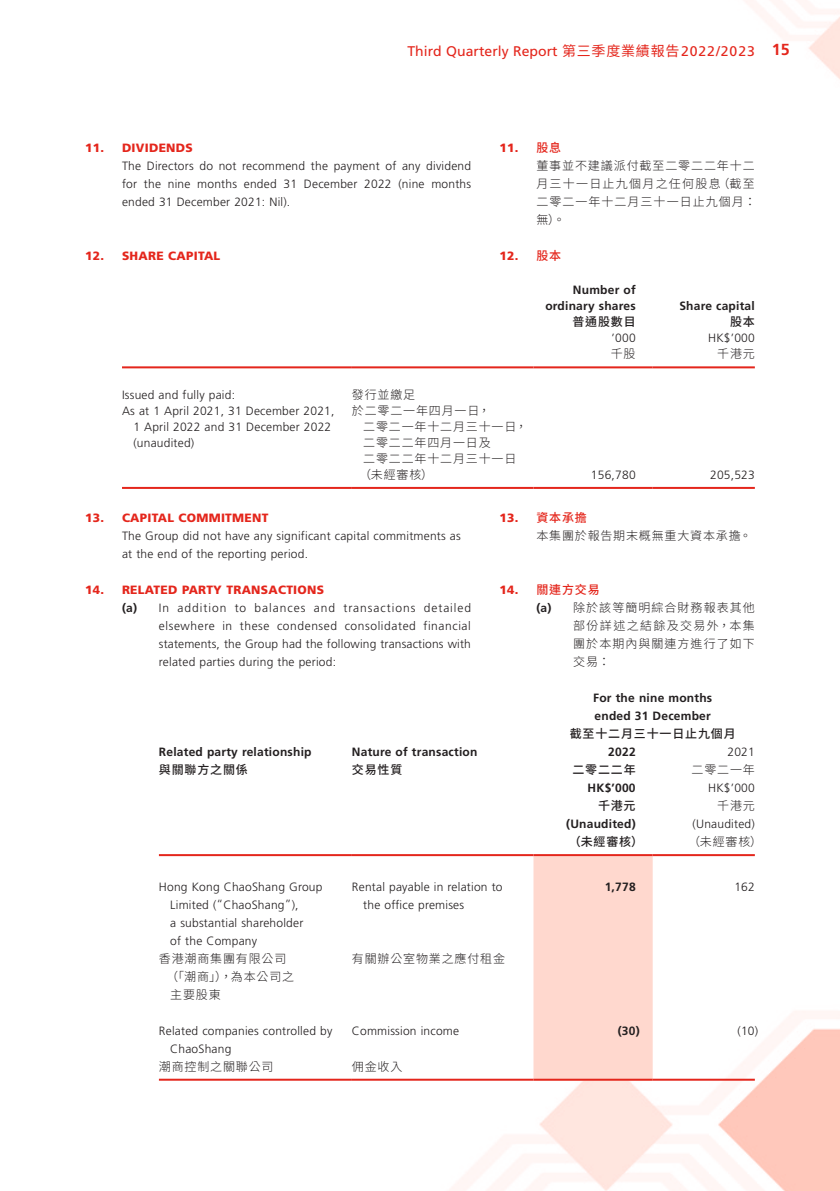
<style>
.page{position:relative;width:840px;height:1191px;background:#fff}
.page>*{position:absolute;margin:0;border:0;box-sizing:border-box;transform-origin:0 0}
.t1{font:14px "Frutiger LT Std";letter-spacing:.005em;color:#e4261c}
.Notes{font:300 12px/18px "Frutiger LT Std";letter-spacing:.02em;color:#231f20}
.Notes-2{font:300 12px/18px "Source Han Sans TC";letter-spacing:.07em;color:#231f20;text-align:justify}
.Notes-3{font:700 12px/18px "Frutiger LT Std";letter-spacing:.02em;color:#231f20}
.Notes_HD1{font:900 12px "Frutiger LT Std";letter-spacing:.02em;color:#e4261c}
.C_Notes{font:300 12px/18px "Source Han Sans TC";letter-spacing:.075em;color:#231f20}
.Notes-4{font:500 12px "Source Han Sans TC";letter-spacing:.07em;color:#231f20}
.C_Notes_HD1{font:900 12px "Frutiger LT Std";color:#e4261c}
.Notes_HD1-2{font:500 12px "Source Han Sans TC";letter-spacing:.07em;color:#e4261c}
.C_Notes_HD1-2{font:500 12px "Source Han Sans TC";color:#e4261c}
.s1{font-family:"Source Han Sans TC"}
.s2{font-weight:700;font-size:16px}
.s3{font-family:"Source Han Sans TC";font-weight:500}
.s4{font-weight:700}
.s5{font-family:"Frutiger LT Std";font-weight:900}
.s6{font-family:"Frutiger LT Std";font-weight:700}
</style>
<div class="page">
<img style="left:122px;top:0;width:717px;height:1191px">
<hr style="left:122px;top:366px;width:229px;height:2px;background:#e4261c">
<hr style="left:351px;top:366px;width:182px;height:2px;background:#e4261c">
<hr style="left:533px;top:366px;width:119px;height:2px;background:#e4261c">
<hr style="left:652px;top:366px;width:102px;height:2px;background:#e4261c">
<hr style="left:122px;top:487px;width:229px;height:2px;background:#e4261c">
<hr style="left:351px;top:487px;width:182px;height:2px;background:#e4261c">
<hr style="left:533px;top:487px;width:119px;height:2px;background:#e4261c">
<hr style="left:652px;top:487px;width:102px;height:2px;background:#e4261c">
<div style="left:533px;top:856px;width:119px;height:222px;background:#ffd8ce"></div>
<hr style="left:159px;top:854px;width:192px;height:2px;background:#e4261c">
<hr style="left:351px;top:854px;width:182px;height:2px;background:#e4261c">
<hr style="left:533px;top:854px;width:119px;height:2px;background:#e4261c">
<hr style="left:652px;top:854px;width:102px;height:2px;background:#e4261c">
<hr style="left:159px;top:1078px;width:192px;height:2px;background:#e4261c">
<hr style="left:351px;top:1078px;width:182px;height:2px;background:#e4261c">
<hr style="left:533px;top:1078px;width:119px;height:2px;background:#e4261c">
<hr style="left:652px;top:1078px;width:102px;height:2px;background:#e4261c">
<p class="t1" style="left:407px;top:43px;width:384px">Third Quarterly Report <span class="s1">第三季度業績報告</span>2022/2023 <span class="s2">15</span></p>
<p class="Notes_HD1" style="left:85px;top:141px;width:109px">11. DIVIDENDS</p>
<p class="Notes" style="left:122px;top:157px;width:350px;text-align:justify">The Directors do not recommend the payment of any dividend for the nine months ended 31 December 2022 (nine months ended 31 December 2021: Nil).</p>
<p class="Notes_HD1" style="left:85px;top:249px;width:137px">12. SHARE CAPITAL</p>
<p class="C_Notes_HD1" style="left:499px;top:141px;width:63px">11. <span class="s3">股息</span></p>
<p class="C_Notes" style="left:536px;top:157px;width:221px">董事並不建議派付截至二零二二年十二月三十一日止九個月之任何股息（截至二零二一年十二月三十一日止九個月：無）。</p>
<p class="C_Notes_HD1" style="left:499px;top:249px;width:63px">12. <span class="s3">股本</span></p>
<p class="Notes-3" style="left:572px;top:281px;width:64px">Number of</p>
<p class="Notes-3" style="left:545px;top:297px;width:92px">ordinary shares</p>
<p class="Notes-3" style="left:679px;top:297px;width:77px">Share capital</p>
<p class="Notes-4" style="left:572px;top:315px;width:65px">普通股數目</p>
<p class="Notes-4" style="left:729px;top:315px;width:26px">股本</p>
<p class="Notes" style="left:611px;top:329px;width:26px">’000</p>
<p class="Notes" style="left:707px;top:329px;width:48px">HK$’000</p>
<p class="Notes-2" style="left:610px;top:345px;width:26px">千股</p>
<p class="Notes-2" style="left:716px;top:345px;width:39px">千港元</p>
<p class="Notes" style="left:122px;top:386px;width:114px">Issued and fully paid:</p>
<p class="Notes-2" style="left:351px;top:386px;width:65px">發行並繳足</p>
<p class="Notes" style="left:133px;top:403px;width:202px;line-height:16px;text-indent:-11px">As at 1 April 2021, 31 December 2021,<br>1 April 2022 and 31 December 2022 (unaudited)</p>
<p class="Notes-2" style="left:351px;top:402px;width:140px">於二零二一年四月一日，</p>
<p class="Notes-2" style="left:363px;top:418px;width:165px">二零二一年十二月三十一日，</p>
<p class="Notes-2" style="left:363px;top:434px;width:129px">二零二二年四月一日及</p>
<p class="Notes-2" style="left:363px;top:450px;width:154px">二零二二年十二月三十一日</p>
<p class="Notes-2" style="left:359px;top:466px;width:76px">（未經審核）</p>
<p class="Notes" style="left:590px;top:466px;width:46px">156,780</p>
<p class="Notes" style="left:709px;top:466px;width:46px">205,523</p>
<p class="Notes_HD1" style="left:85px;top:510px;width:185px">13. CAPITAL COMMITMENT</p>
<p class="Notes" style="left:122px;top:527px;width:340px">The Group did not have any significant capital commitments as</p>
<p class="Notes" style="left:122px;top:545px;width:187px">at the end of the reporting period.</p>
<p class="Notes_HD1" style="left:85px;top:582px;width:240px">14. RELATED PARTY TRANSACTIONS</p>
<p class="Notes" style="left:159px;top:599px;width:314px;text-align:justify;text-indent:-37px"><span class="s4">(a)</span> In addition to balances and transactions detailed elsewhere in these condensed consolidated financial statements, the Group had the following transactions with related parties during the period:</p>
<p class="C_Notes_HD1-2" style="left:499px;top:511px;width:89px"><span class="s5">13.</span> 資本承擔</p>
<p class="C_Notes" style="left:536px;top:527px;width:216px">本集團於報告期末概無重大資本承擔。</p>
<p class="Notes_HD1-2" style="left:499px;top:583px;width:102px"><span class="s5">14.</span> 關連方交易</p>
<p class="Notes-2" style="left:573px;top:599px;width:183px;text-indent:-37px"><span class="s6">(a)</span> 除於該等簡明綜合財務報表其他部份詳述之結餘及交易外，本集團於本期內與關連方進行了如下交易：</p>
<p class="Notes-3" style="left:593px;top:689px;width:120px">For the nine months ended 31 December</p>
<p class="Notes-4" style="left:569px;top:727px;width:167px">截至十二月三十一日止九個月</p>
<p class="Notes-3" style="left:159px;top:743px;width:154px">Related party relationship</p>
<p class="Notes-3" style="left:351px;top:743px;width:127px">Nature of transaction</p>
<p class="Notes-3" style="left:608px;top:743px;width:29px">2022</p>
<p class="Notes" style="left:727px;top:743px;width:29px">2021</p>
<p class="Notes-4" style="left:159px;top:763px;width:90px">與關聯方之關係</p>
<p class="Notes-4" style="left:351px;top:763px;width:52px">交易性質</p>
<p class="Notes-4" style="left:572px;top:763px;width:65px">二零二二年</p>
<p class="Notes-2" style="left:691px;top:761px;width:65px">二零二一年</p>
<p class="Notes-3" style="left:587px;top:779px;width:49px">HK$’000</p>
<p class="Notes" style="left:707px;top:779px;width:48px">HK$’000</p>
<p class="Notes-4" style="left:597px;top:799px;width:39px">千港元</p>
<p class="Notes-2" style="left:716px;top:797px;width:39px">千港元</p>
<p class="Notes-3" style="left:565px;top:815px;width:71px">(Unaudited)</p>
<p class="Notes" style="left:692px;top:815px;width:64px">(Unaudited)</p>
<p class="Notes-4" style="left:568px;top:835px;width:76px">（未經審核）</p>
<p class="Notes-2" style="left:687px;top:833px;width:76px">（未經審核）</p>
<p class="Notes" style="left:170px;top:877px;width:154px;text-indent:-11px">Hong Kong ChaoShang Group<br>Limited (“ChaoShang”),<br>a substantial shareholder<br>of the Company</p>
<p class="Notes" style="left:363px;top:877px;width:141px;text-indent:-11px">Rental payable in relation to the office premises</p>
<p class="Notes-3" style="left:604px;top:877px;width:32px">1,778</p>
<p class="Notes" style="left:734px;top:877px;width:22px">162</p>
<p class="Notes-2" style="left:159px;top:949px;width:129px">香港潮商集團有限公司</p>
<p class="Notes-2" style="left:166px;top:967px;width:129px">（「潮商」），為本公司之</p>
<p class="Notes-2" style="left:170px;top:985px;width:52px">主要股東</p>
<p class="Notes-2" style="left:351px;top:949px;width:154px">有關辦公室物業之應付租金</p>
<p class="Notes" style="left:170px;top:1021px;width:163px;text-indent:-11px">Related companies controlled by<br>ChaoShang</p>
<p class="Notes" style="left:351px;top:1021px;width:109px">Commission income</p>
<p class="Notes-3" style="left:617px;top:1021px;width:23px">(30)</p>
<p class="Notes" style="left:737px;top:1021px;width:22px">(10)</p>
<p class="Notes-2" style="left:159px;top:1057px;width:116px">潮商控制之關聯公司</p>
<p class="Notes-2" style="left:351px;top:1057px;width:52px">佣金收入</p>
</div>
